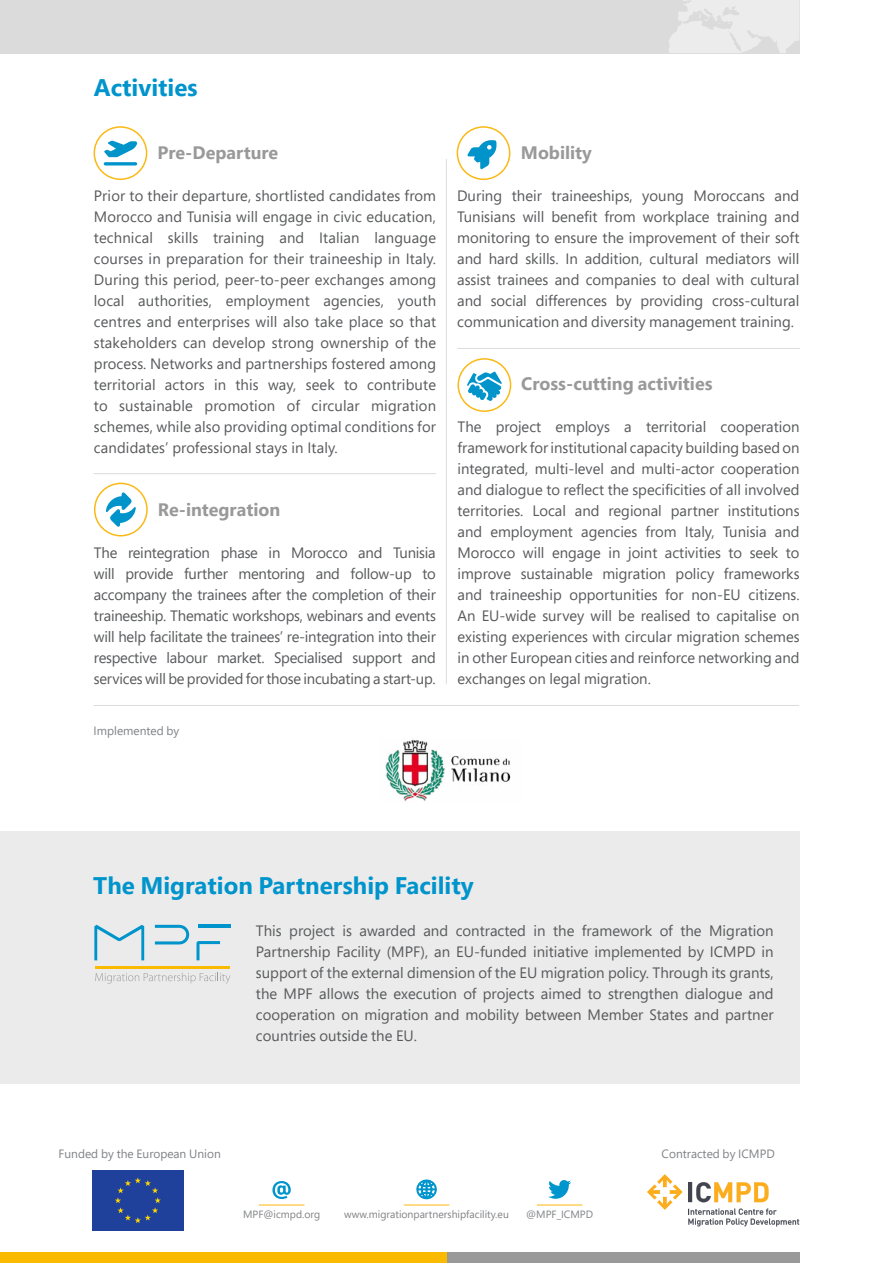
<style>
.page{position:relative;width:893px;height:1263px;background:#fff}
.page>*{position:absolute;margin:0;border:0;box-sizing:border-box;transform-origin:0 0}
.t1{font:700 24px "Segoe Pro";color:#0094cc}
.t2{font:700 18px "Segoe Pro";color:#999}
.t3{font:15px/21px "Segoe Pro";color:#58595b;text-align:justify}
.t4{font:12px "Segoe Pro";color:#808285}
.t5{font:10.5px "Segoe Pro";color:#808285}
</style>
<div class="page">
<div style="left:0;top:1252px;width:447px;height:11px;background:#faba00"></div>
<div style="left:447px;top:1252px;width:352px;height:11px;background:#999"></div>
<hr style="left:446px;top:159px;width:1px;height:525px;background:#dbdbdb">
<hr style="left:94px;top:473px;width:342px;height:1px;background:#dbdbdb">
<hr style="left:457px;top:348px;width:343px;height:1px;background:#dbdbdb">
<div style="left:0;top:0;width:799px;height:53px;background:#dbdbdb"></div>
<svg style="left:668px;top:0;width:132px;height:53px"></svg>
<div style="left:457px;top:358px;width:54px;height:54px;border:2px solid #fab915;border-radius:50%"></div>
<svg style="left:467px;top:371px;width:35px;height:30px"></svg>
<div style="left:0;top:831px;width:799px;height:252px;background:#ebebeb"></div>
<svg style="left:94px;top:925px;width:50px;height:35px"></svg>
<svg style="left:155px;top:925px;width:34px;height:19px"></svg>
<hr style="left:198px;top:925px;width:32px;height:3px;background:#0094cc">
<svg style="left:196px;top:941px;width:24px;height:19px"></svg>
<hr style="left:95px;top:966px;width:135px;height:2px;background:#faba00">
<svg style="left:95px;top:973px;width:135px;height:11px"></svg>
<svg style="left:647px;top:1174px;width:152px;height:52px"></svg>
<div style="left:92px;top:1170px;width:91px;height:61px;background:#20419b"></div>
<svg style="left:115px;top:1177px;width:46px;height:46px"></svg>
<svg style="left:548px;top:1180px;width:23px;height:19px"></svg>
<svg style="left:272px;top:1181px;width:19px;height:18px"></svg>
<svg style="left:416px;top:1179px;width:21px;height:20px"></svg>
<hr style="left:259px;top:1204px;width:45px;height:1px;background:#fdb913">
<hr style="left:404px;top:1204px;width:45px;height:1px;background:#fdb913">
<hr style="left:537px;top:1204px;width:45px;height:1px;background:#fdb913">
<div style="left:94px;top:126px;width:53px;height:54px;border:2px solid #fab915;border-radius:50%"></div>
<svg style="left:104px;top:141px;width:33px;height:24px"></svg>
<div style="left:94px;top:483px;width:54px;height:53px;border:2px solid #fab915;border-radius:50%"></div>
<svg style="left:106px;top:492px;width:30px;height:35px"></svg>
<svg style="left:467px;top:140px;width:30px;height:29px"></svg>
<div style="left:457px;top:126px;width:53px;height:54px;border:2px solid #fab915;border-radius:50%"></div>
<img style="left:385px;top:739px;width:126px;height:62px">
<hr style="left:94px;top:705px;width:705px;height:1px;background:#dbdbdb">
<h1 class="t1" style="left:94px;top:70px;width:106px">Activities</h1>
<p class="t2" style="left:158px;top:140px;width:122px">Pre-Departure</p>
<p class="t3" style="left:94px;top:185px;width:344px">Prior to their departure, shortlisted candidates from Morocco and Tunisia will engage in civic education, technical skills training and Italian language courses in preparation for their traineeship in Italy.<br>During this period, peer-to-peer exchanges among local authorities, employment agencies, youth centres and enterprises will also take place so that stakeholders can develop strong ownership of the process. Networks and partnerships fostered among territorial actors in this way, seek to contribute to sustainable promotion of circular migration schemes, while also providing optimal conditions for candidates’ professional stays in Italy.</p>
<p class="t2" style="left:158px;top:497px;width:124px">Re-integration</p>
<p class="t3" style="left:94px;top:542px;width:343px">The reintegration phase in Morocco and Tunisia will provide further mentoring and follow-up to accompany the trainees after the completion of their traineeship. Thematic workshops, webinars and events will help facilitate the trainees’ re-integration into their respective labour market. Specialised support and services will be provided for those incubating a start-up.</p>
<p class="t4" style="left:94px;top:723px;width:87px">Implemented by</p>
<p class="t2" style="left:521px;top:140px;width:72px">Mobility</p>
<p class="t3" style="left:457px;top:185px;width:344px">During their traineeships, young Moroccans and Tunisians will benefit from workplace training and monitoring to ensure the improvement of their soft and hard skills. In addition, cultural mediators will assist trainees and companies to deal with cultural and social differences by providing cross-cultural communication and diversity management training.</p>
<p class="t2" style="left:521px;top:371px;width:193px">Cross-cutting activities</p>
<p class="t3" style="left:457px;top:416px;width:344px">The project employs a territorial cooperation framework for institutional capacity building based on integrated, multi-level and multi-actor cooperation and dialogue to reflect the specificities of all involved territories. Local and regional partner institutions and employment agencies from Italy, Tunisia and Morocco will engage in joint activities to seek to improve sustainable migration policy frameworks and traineeship opportunities for non-EU citizens.<br>An EU-wide survey will be realised to capitalise on existing experiences with circular migration schemes in other European cities and reinforce networking and exchanges on legal migration.</p>
<h1 class="t1" style="left:93px;top:868px;width:382px">The Migration Partnership Facility</h1>
<p class="t3" style="left:256px;top:920px;width:519px">This project is awarded and contracted in the framework of the Migration Partnership Facility (MPF), an EU-funded initiative implemented by ICMPD in support of the external dimension of the EU migration policy. Through its grants, the MPF allows the execution of projects aimed to strengthen dialogue and cooperation on migration and mobility between Member States and partner countries outside the EU.</p>
<p class="t4" style="left:59px;top:1146px;width:164px">Funded by the European Union</p>
<p class="t4" style="left:662px;top:1146px;width:115px">Contracted by ICMPD</p>
<p class="t5" style="left:243px;top:1207px;width:79px">MPF@icmpd.org</p>
<p class="t5" style="left:344px;top:1207px;width:166px">www.migrationpartnershipfacility.eu</p>
<p class="t5" style="left:526px;top:1207px;width:68px">@MPF_ICMPD</p>
</div>
